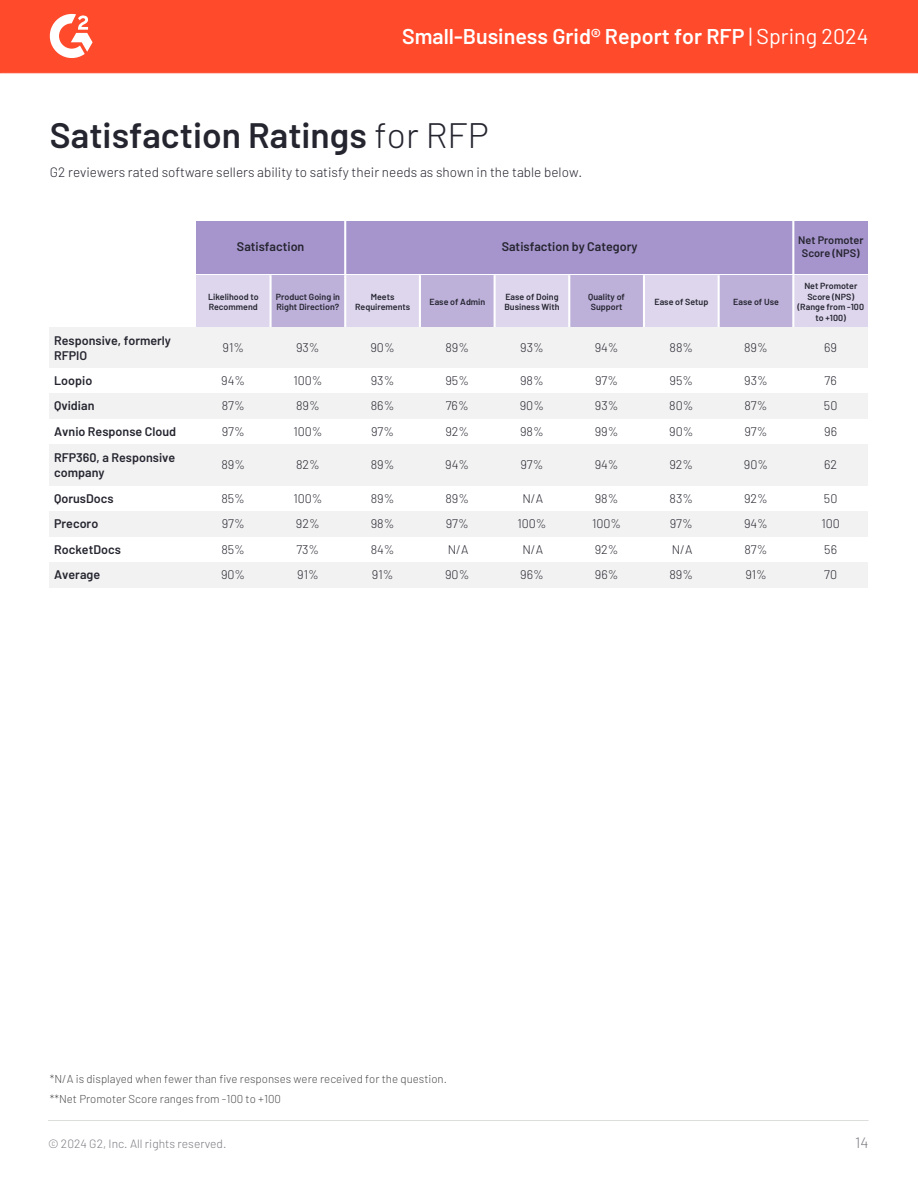
<style>
.page{position:relative;width:918px;height:1188px;background:#fff}
.page>*{position:absolute;margin:0;border:0;box-sizing:border-box;transform-origin:0 0}
.t1{font:600 35.4px "Barlow";color:#252530}
.t2{font:600 21.45px "Barlow";color:#fff}
.t3{font:300 15px "Barlow";color:#7c7c83}
.t4{font:300 13.5px "Barlow";color:#252530}
.t5{font:300 12.45px "Barlow";color:#252530}
.t6{font:600 12.45px/15px "Barlow";color:#252530}
.t7{font:300 12px "Barlow";color:#7c7c83}
.t8{font:300 11.4px/19.4px "Barlow";color:#4d4d4d}
.t9{font:600 10.95px/13.2px "Barlow";color:#252530;text-align:center}
.t10{font:600 8.85px/10.6px "Barlow";color:#252530}
.s1{font-weight:400}
.s2{font-weight:300}
</style>
<div class="page">
<div style="left:0;top:0;width:918px;height:73px;background:#ff4a2b"></div>
<svg style="left:49px;top:14px;width:44px;height:44px"></svg>
<div style="left:196px;top:222px;width:149px;height:52px;background:#a694cc"></div>
<div style="left:345px;top:222px;width:448px;height:52px;background:#a694cc"></div>
<hr style="left:344px;top:221px;width:2px;height:53px;background:#fff">
<div style="left:793px;top:222px;width:75px;height:52px;background:#a694cc"></div>
<hr style="left:792px;top:221px;width:2px;height:53px;background:#fff">
<div style="left:196px;top:276px;width:75px;height:52px;background:#ded6ed"></div>
<div style="left:271px;top:276px;width:74px;height:52px;background:#bdb0d9"></div>
<hr style="left:270px;top:275px;width:2px;height:53px;background:#fff">
<div style="left:345px;top:276px;width:75px;height:52px;background:#ded6ed"></div>
<hr style="left:344px;top:275px;width:2px;height:53px;background:#fff">
<div style="left:420px;top:276px;width:75px;height:52px;background:#bdb0d9"></div>
<hr style="left:419px;top:275px;width:2px;height:53px;background:#fff">
<div style="left:495px;top:276px;width:74px;height:52px;background:#ded6ed"></div>
<hr style="left:494px;top:275px;width:2px;height:53px;background:#fff">
<div style="left:569px;top:276px;width:75px;height:52px;background:#bdb0d9"></div>
<hr style="left:568px;top:275px;width:2px;height:53px;background:#fff">
<div style="left:644px;top:276px;width:75px;height:52px;background:#ded6ed"></div>
<hr style="left:643px;top:275px;width:2px;height:53px;background:#fff">
<div style="left:719px;top:276px;width:74px;height:52px;background:#bdb0d9"></div>
<hr style="left:718px;top:275px;width:2px;height:53px;background:#fff">
<div style="left:793px;top:276px;width:75px;height:52px;background:#ded6ed"></div>
<hr style="left:792px;top:275px;width:2px;height:53px;background:#fff">
<div style="left:50px;top:328px;width:818px;height:41px;background:#f2f2f2"></div>
<div style="left:50px;top:368px;width:818px;height:26px;background:#fff"></div>
<div style="left:50px;top:394px;width:818px;height:25px;background:#f2f2f2"></div>
<div style="left:50px;top:445px;width:818px;height:41px;background:#f2f2f2"></div>
<div style="left:50px;top:511px;width:818px;height:26px;background:#f2f2f2"></div>
<div style="left:50px;top:562px;width:818px;height:26px;background:#f2f2f2"></div>
<hr style="left:48px;top:1120px;width:820px;height:1px;background:#dbdedb">
<h2 class="t2" style="left:402px;top:22px;width:468px">Small-Business Grid® Report for RFP <span class="s1">| Spring 2024</span></h2>
<h1 class="t1" style="left:50px;top:113px;width:440px">Satisfaction Ratings <span class="s2">for RFP</span></h1>
<p class="t4" style="left:50px;top:163px;width:534px">G2 reviewers rated software sellers ability to satisfy their needs as shown in the table below.</p>
<p class="t6" style="left:237px;top:238px;width:69px">Satisfaction</p>
<p class="t6" style="left:502px;top:238px;width:137px">Satisfaction by Category</p>
<p class="t9" style="left:798px;top:233px;width:67px">Net Promoter<br>Score (NPS)</p>
<p class="t10" style="left:208px;top:291px;width:52px">Likelihood to<br>Recommend</p>
<p class="t10" style="left:276px;top:291px;width:66px">Product Going in<br>Right Direction?</p>
<p class="t10" style="left:355px;top:291px;width:57px;text-align:center">Meets<br>Requirements</p>
<p class="t10" style="left:429px;top:297px;width:57px">Ease of Admin</p>
<p class="t10" style="left:504px;top:291px;width:57px">Ease of Doing<br>Business With</p>
<p class="t10" style="left:588px;top:291px;width:38px">Quality of<br>Support</p>
<p class="t10" style="left:654px;top:297px;width:55px">Ease of Setup</p>
<p class="t10" style="left:733px;top:297px;width:47px">Ease of Use</p>
<p class="t10" style="left:797px;top:280px;width:68px;text-align:center">Net Promoter<br>Score (NPS) (Range from -100 to +100)</p>
<p class="t6" style="left:54px;top:333px;width:118px">Responsive, formerly<br>RFPIO</p>
<p class="t5" style="left:223px;top:340px;width:23px">91%</p>
<p class="t5" style="left:296px;top:340px;width:25px">93%</p>
<p class="t5" style="left:370px;top:340px;width:26px">90%</p>
<p class="t5" style="left:445px;top:340px;width:25px">89%</p>
<p class="t5" style="left:520px;top:340px;width:25px">93%</p>
<p class="t5" style="left:595px;top:340px;width:25px">94%</p>
<p class="t5" style="left:670px;top:340px;width:25px">88%</p>
<p class="t5" style="left:744px;top:340px;width:25px">89%</p>
<p class="t5" style="left:824px;top:340px;width:14px">69</p>
<p class="t6" style="left:54px;top:372px;width:40px">Loopio</p>
<p class="t5" style="left:221px;top:372px;width:25px">94%</p>
<p class="t5" style="left:293px;top:372px;width:31px">100%</p>
<p class="t5" style="left:371px;top:372px;width:25px">93%</p>
<p class="t5" style="left:446px;top:372px;width:25px">95%</p>
<p class="t5" style="left:520px;top:372px;width:25px">98%</p>
<p class="t5" style="left:595px;top:372px;width:25px">97%</p>
<p class="t5" style="left:670px;top:372px;width:25px">95%</p>
<p class="t5" style="left:744px;top:372px;width:25px">93%</p>
<p class="t5" style="left:825px;top:372px;width:14px">76</p>
<p class="t6" style="left:54px;top:398px;width:42px">Qvidian</p>
<p class="t5" style="left:222px;top:398px;width:24px">87%</p>
<p class="t5" style="left:296px;top:398px;width:25px">89%</p>
<p class="t5" style="left:371px;top:398px;width:25px">86%</p>
<p class="t5" style="left:446px;top:398px;width:24px">76%</p>
<p class="t5" style="left:520px;top:398px;width:26px">90%</p>
<p class="t5" style="left:595px;top:398px;width:25px">93%</p>
<p class="t5" style="left:669px;top:398px;width:26px">80%</p>
<p class="t5" style="left:745px;top:398px;width:24px">87%</p>
<p class="t5" style="left:824px;top:398px;width:15px">50</p>
<p class="t6" style="left:54px;top:423px;width:123px">Avnio Response Cloud</p>
<p class="t5" style="left:222px;top:423px;width:25px">97%</p>
<p class="t5" style="left:293px;top:423px;width:31px">100%</p>
<p class="t5" style="left:371px;top:423px;width:25px">97%</p>
<p class="t5" style="left:445px;top:423px;width:25px">92%</p>
<p class="t5" style="left:520px;top:423px;width:25px">98%</p>
<p class="t5" style="left:595px;top:423px;width:25px">99%</p>
<p class="t5" style="left:669px;top:423px;width:26px">90%</p>
<p class="t5" style="left:744px;top:423px;width:25px">97%</p>
<p class="t5" style="left:824px;top:423px;width:14px">96</p>
<p class="t6" style="left:54px;top:450px;width:123px">RFP360, a Responsive company</p>
<p class="t5" style="left:221px;top:457px;width:25px">89%</p>
<p class="t5" style="left:296px;top:457px;width:25px">82%</p>
<p class="t5" style="left:371px;top:457px;width:25px">89%</p>
<p class="t5" style="left:445px;top:457px;width:25px">94%</p>
<p class="t5" style="left:520px;top:457px;width:25px">97%</p>
<p class="t5" style="left:595px;top:457px;width:25px">94%</p>
<p class="t5" style="left:669px;top:457px;width:25px">92%</p>
<p class="t5" style="left:744px;top:457px;width:26px">90%</p>
<p class="t5" style="left:824px;top:457px;width:14px">62</p>
<p class="t6" style="left:54px;top:490px;width:61px">QorusDocs</p>
<p class="t5" style="left:221px;top:490px;width:25px">85%</p>
<p class="t5" style="left:293px;top:490px;width:31px">100%</p>
<p class="t5" style="left:371px;top:490px;width:25px">89%</p>
<p class="t5" style="left:445px;top:490px;width:25px">89%</p>
<p class="t5" style="left:522px;top:490px;width:22px">N/A</p>
<p class="t5" style="left:595px;top:490px;width:25px">98%</p>
<p class="t5" style="left:670px;top:490px;width:25px">83%</p>
<p class="t5" style="left:744px;top:490px;width:25px">92%</p>
<p class="t5" style="left:824px;top:490px;width:15px">50</p>
<p class="t6" style="left:54px;top:516px;width:46px">Precoro</p>
<p class="t5" style="left:222px;top:516px;width:25px">97%</p>
<p class="t5" style="left:296px;top:516px;width:25px">92%</p>
<p class="t5" style="left:371px;top:516px;width:25px">98%</p>
<p class="t5" style="left:446px;top:516px;width:25px">97%</p>
<p class="t5" style="left:517px;top:516px;width:31px">100%</p>
<p class="t5" style="left:592px;top:516px;width:31px">100%</p>
<p class="t5" style="left:670px;top:516px;width:25px">97%</p>
<p class="t5" style="left:744px;top:516px;width:25px">94%</p>
<p class="t5" style="left:821px;top:516px;width:20px">100</p>
<p class="t6" style="left:54px;top:541px;width:68px">RocketDocs</p>
<p class="t5" style="left:221px;top:541px;width:25px">85%</p>
<p class="t5" style="left:296px;top:541px;width:24px">73%</p>
<p class="t5" style="left:371px;top:541px;width:25px">84%</p>
<p class="t5" style="left:448px;top:541px;width:22px">N/A</p>
<p class="t5" style="left:522px;top:541px;width:22px">N/A</p>
<p class="t5" style="left:595px;top:541px;width:25px">92%</p>
<p class="t5" style="left:672px;top:541px;width:22px">N/A</p>
<p class="t5" style="left:745px;top:541px;width:24px">87%</p>
<p class="t5" style="left:824px;top:541px;width:14px">56</p>
<p class="t6" style="left:54px;top:567px;width:48px">Average</p>
<p class="t5" style="left:221px;top:567px;width:26px">90%</p>
<p class="t5" style="left:297px;top:567px;width:23px">91%</p>
<p class="t5" style="left:372px;top:567px;width:23px">91%</p>
<p class="t5" style="left:445px;top:567px;width:26px">90%</p>
<p class="t5" style="left:520px;top:567px;width:25px">96%</p>
<p class="t5" style="left:595px;top:567px;width:25px">96%</p>
<p class="t5" style="left:670px;top:567px;width:25px">89%</p>
<p class="t5" style="left:745px;top:567px;width:23px">91%</p>
<p class="t5" style="left:824px;top:567px;width:14px">70</p>
<p class="t8" style="left:50px;top:1069px;width:399px">*N/A is displayed when fewer than five responses were received for the question. **Net Promoter Score ranges from -100 to +100</p>
<p class="t7" style="left:48px;top:1136px;width:180px">© 2024 G2, Inc. All rights reserved.</p>
<p class="t3" style="left:855px;top:1132px;width:15px">14</p>
</div>
